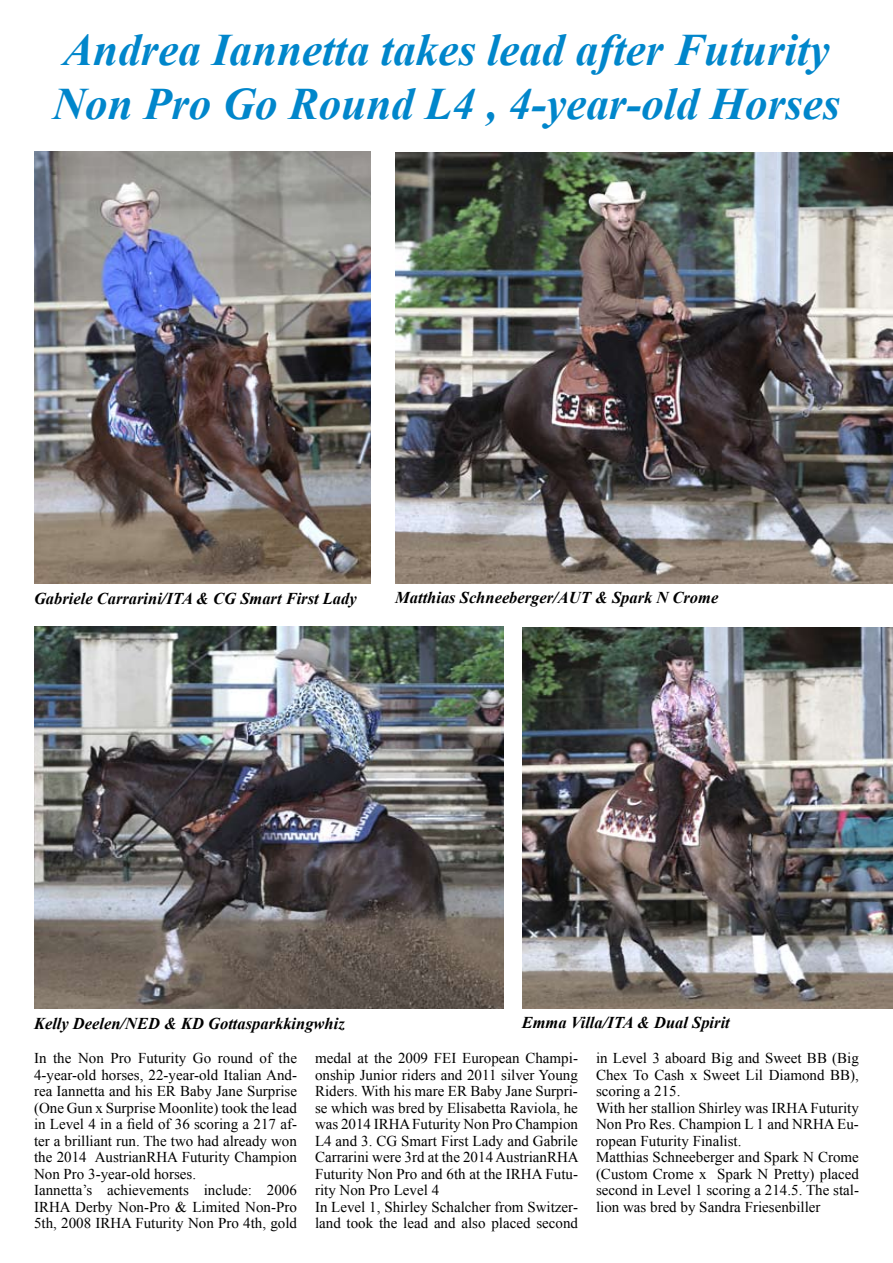
<style>
.page{position:relative;width:893px;height:1263px;background:#fff}
.page>*{position:absolute;margin:0;border:0;box-sizing:border-box;transform-origin:0 0}
.t1{font:italic 700 45px/54px "Times New Roman";color:#0086cb}
.t2{font:italic 700 16.5px "Times New Roman";color:#000}
.t3{font:15px/16.5px "Times New Roman";color:#000}
</style>
<div class="page">
<img style="left:34px;top:151px;width:337px;height:432px">
<img style="left:396px;top:152px;width:497px;height:431px">
<img style="left:34px;top:627px;width:469px;height:382px">
<img style="left:522px;top:628px;width:371px;height:381px">
<h1 class="t1" style="left:53px;top:21px;width:789px">Andrea Iannetta takes lead after Futurity<br>Non Pro Go Round L4 , 4-year-old Horses</h1>
<p class="t2" style="left:34px;top:587px;width:324px">Gabriele Carrarini/ITA &amp; CG Smart First Lady</p>
<p class="t2" style="left:395px;top:586px;width:325px">Matthias Schneeberger/AUT &amp; Spark N Crome</p>
<p class="t2" style="left:34px;top:1012px;width:312px">Kelly Deelen/NED &amp; KD Gottasparkkingwhiz</p>
<p class="t2" style="left:522px;top:1011px;width:210px">Emma Villa/ITA &amp; Dual Spirit</p>
<p class="t3" style="left:34px;top:1050px;width:264px">In the Non Pro Futurity Go round of the 4-year-old horses, 22-year-old Italian And&shy;rea Iannetta and his ER Baby Jane Surprise (One Gun x Surprise Moonlite) took the lead in Level 4 in a field of 36 scoring a 217 af&shy;ter a brilliant run. The two had already won the 2014 AustrianRHA Futurity Champion Non Pro 3-year-old horses.<br>Iannetta’s achievements include: 2006<br>IRHA Derby Non-Pro &amp; Limited Non-Pro 5th, 2008 IRHA Futurity Non Pro 4th, gold</p>
<p class="t3" style="left:315px;top:1050px;width:265px">medal at the 2009 FEI European Champi&shy;onship Junior riders and 2011 silver Young Riders. With his mare ER Baby Jane Surpri&shy;se which was bred by Elisabetta Raviola, he was 2014 IRHA Futurity Non Pro Champion L4 and 3. CG Smart First Lady and Gabrile Carrarini were 3rd at the 2014 AustrianRHA Futurity Non Pro and 6th at the IRHA Futu&shy;rity Non Pro Level 4<br>In Level 1, Shirley Schalcher from Switzer&shy;land took the lead and also placed second</p>
<p class="t3" style="left:596px;top:1050px;width:264px">in Level 3 aboard Big and Sweet BB (Big Chex To Cash x Sweet Lil Diamond BB), scoring a 215.<br>With her stallion Shirley was IRHA Futurity Non Pro Res. Champion L 1 and NRHA Eu&shy;ropean Futurity Finalist.<br>Matthias Schneeberger and Spark N Crome (Custom Crome x Spark N Pretty) placed second in Level 1 scoring a 214.5. The stal&shy;lion was bred by Sandra Friesenbiller</p>
</div>
